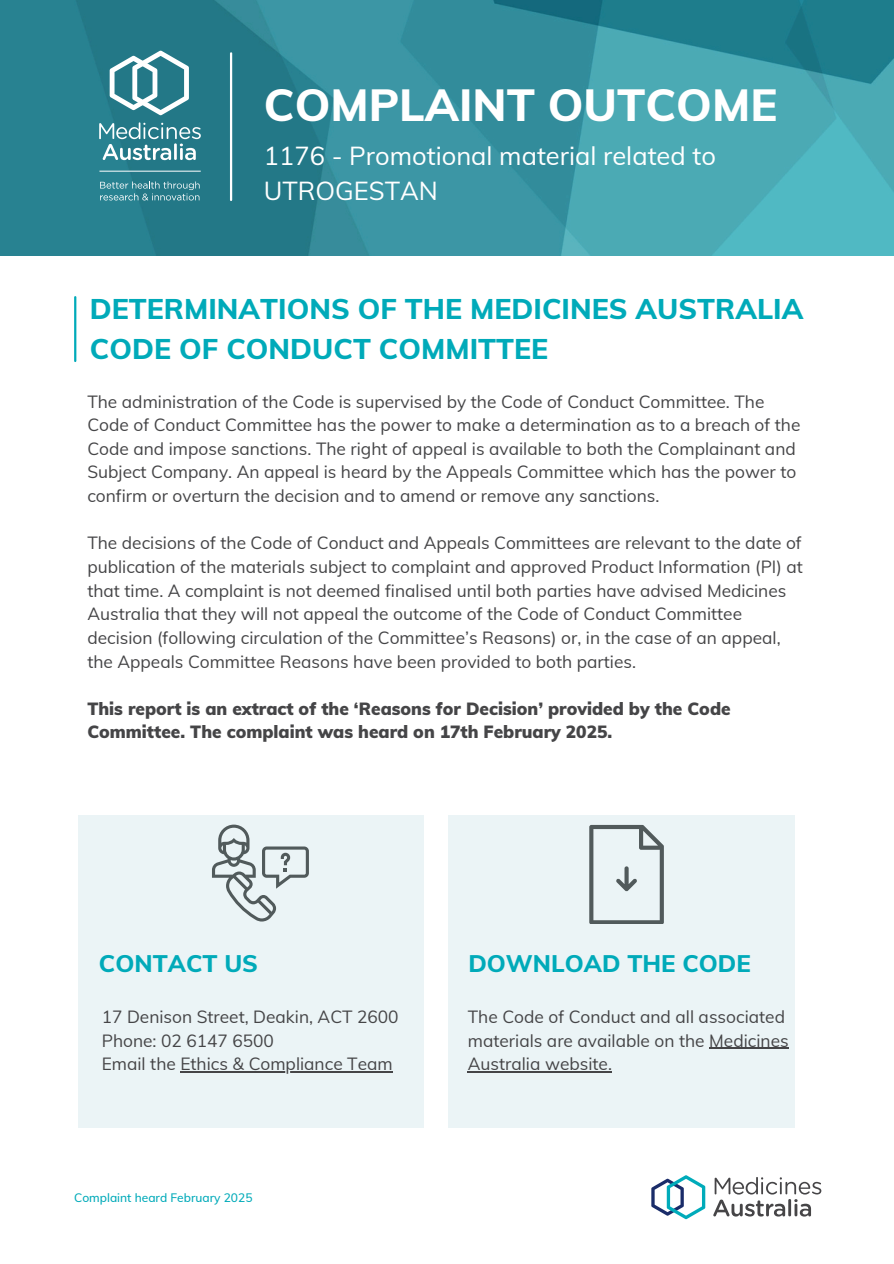
<style>
.page{position:relative;width:894px;height:1264px;background:#fff}
.page>*{position:absolute;margin:0;border:0;box-sizing:border-box;transform-origin:0 0}
.t1{font:800 45px "Muli";color:#fff}
.t2{font:800 28.5px/39.3px "Muli";color:#00aab9}
.t3{font:25.5px/34.8px "Muli";color:#fff}
.t4{font:800 24px "Muli";color:#00aab9}
.t5{font:17.25px/23.7px "Muli";color:#454547}
.t6{font:900 17.25px/23.7px "Muli";color:#454547}
.t7{font:500 12px "Muli";color:#00aab9}
</style>
<div class="page">
<img style="left:0;top:0;width:893px;height:255px">
<hr style="left:99px;top:171px;width:102px;height:1px;background:#fff">
<svg style="left:110px;top:51px;width:79px;height:64px"></svg>
<svg style="left:99px;top:122px;width:102px;height:38px;background:#5d9da8"></svg>
<svg style="left:100px;top:181px;width:99px;height:19px;background:#4a929e"></svg>
<hr style="left:230px;top:53px;width:2px;height:147px;background:#fff">
<hr style="left:74px;top:297px;width:2px;height:64px;background:#00aab9">
<svg style="left:651px;top:1175px;width:54px;height:44px"></svg>
<svg style="left:713px;top:1177px;width:108px;height:39px"></svg>
<div style="left:78px;top:815px;width:346px;height:312px;background:#ebf4f6"></div>
<div style="left:448px;top:815px;width:346px;height:312px;background:#ebf4f6"></div>
<hr style="left:180px;top:1071px;width:212px;height:1px;background:#454547">
<hr style="left:709px;top:1047px;width:79px;height:2px;background:#454547">
<hr style="left:467px;top:1071px;width:145px;height:1px;background:#454547">
<h1 class="t1" style="left:264px;top:75px;width:515px">COMPLAINT OUTCOME</h1>
<h4 class="t3" style="left:264px;top:138px;width:453px">1176 - Promotional material related to<br>UTROGESTAN</h4>
<p class="t2" style="left:90px;top:289px;width:714px">DETERMINATIONS OF THE MEDICINES AUSTRALIA<br>CODE OF CONDUCT COMMITTEE</p>
<p class="t5" style="left:87px;top:389px;width:714px">The administration of the Code is supervised by the Code of Conduct Committee. The Code of Conduct Committee has the power to make a determination as to a breach of the Code and impose sanctions. The right of appeal is available to both the Complainant and Subject Company. An appeal is heard by the Appeals Committee which has the power to confirm or overturn the decision and to amend or remove any sanctions.</p>
<p class="t5" style="left:87px;top:531px;width:716px">The decisions of the Code of Conduct and Appeals Committees are relevant to the date of publication of the materials subject to complaint and approved Product Information (PI) at that time. A complaint is not deemed finalised until both parties have advised Medicines Australia that they will not appeal the outcome of the Code of Conduct Committee decision (following circulation of the Committee’s Reasons) or, in the case of an appeal, the Appeals Committee Reasons have been provided to both parties.</p>
<p class="t6" style="left:87px;top:696px;width:644px">This report is an extract of the ‘Reasons for Decision’ provided by the Code<br>Committee. The complaint was heard on 17th February 2025.</p>
<h5 class="t4" style="left:99px;top:947px;width:160px">CONTACT US</h5>
<p class="t4" style="left:468px;top:947px;width:284px">DOWNLOAD THE CODE</p>
<h6 class="t5" style="left:467px;top:1004px;width:322px">The Code of Conduct and all associated materials are available on the Medicines<br>Australia website.</h6>
<h6 class="t5" style="left:102px;top:1004px;width:298px">17 Denison Street, Deakin, ACT 2600<br>Phone: 02 6147 6500<br>Email the Ethics &amp; Compliance Team</h6>
<h2 class="t7" style="left:74px;top:1190px;width:180px">Complaint heard February 2025</h2>
</div>
